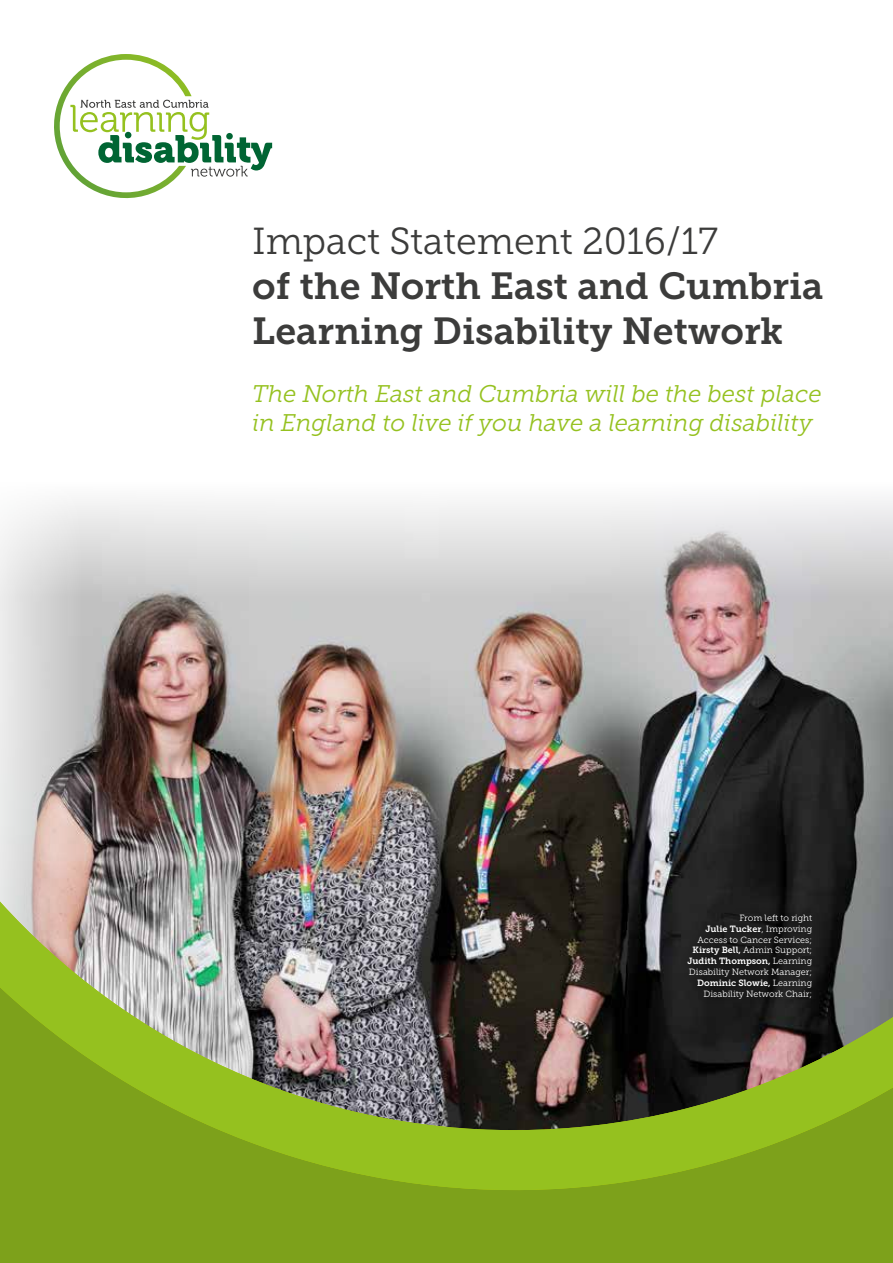
<style>
.page{position:relative;width:893px;height:1263px;background:#fff}
.page>*{position:absolute;margin:0;border:0;box-sizing:border-box;transform-origin:0 0}
.t1{font:37.5px/45px "Museo Slab 700";color:#3c3c3b}
.t2{font:37.5px "Museo Slab 300";color:#3c3c3b}
.t3{font:italic 24px/28.8px "Museo Slab 300";color:#95c11f}
.t4{font:9px/10.8px "Museo Slab 300";color:#fff;text-align:center}
.t5{font:9px "Museo Slab 700";color:#fff}
.s1{font-family:"Museo Slab 300"}
.s2{font-family:"Museo Slab 700"}
</style>
<div class="page">
<img style="left:0;top:54px;width:893px;height:1209px">
<svg style="left:0;top:902px;width:893px;height:356px;background:#76883b"></svg>
<div style="left:680px;top:907px;width:139px;height:98px;background:#1c1c1c"></div>
<h1 class="t2" style="left:252px;top:221px;width:467px">Impact Statement 2016/17</h1>
<h1 class="t1" style="left:252px;top:264px;width:573px">of the North East and Cumbria<br>Learning Disability Network</h1>
<h2 class="t3" style="left:252px;top:379px;width:571px">The North East and Cumbria will be the best place in England to live if you have a learning disability</h2>
<p class="t4" style="left:739px;top:912px;width:74px">From left to right</p>
<p class="t5" style="left:706px;top:924px;width:108px">Julie Tucker<span class="s1">, Improving</span></p>
<p class="t4" style="left:693px;top:934px;width:121px">Access to Cancer Services;<br><span class="s2">Kirsty Bell,</span> Admin Support;</p>
<p class="t5" style="left:687px;top:956px;width:126px">Judith Thompson, <span class="s1">Learning</span></p>
<p class="t4" style="left:689px;top:966px;width:125px">Disability Network Manager;</p>
<p class="t5" style="left:697px;top:978px;width:117px">Dominic Slowie, <span class="s1">Learning</span></p>
<p class="t4" style="left:703px;top:988px;width:110px">Disability Network Chair;</p>
</div>
